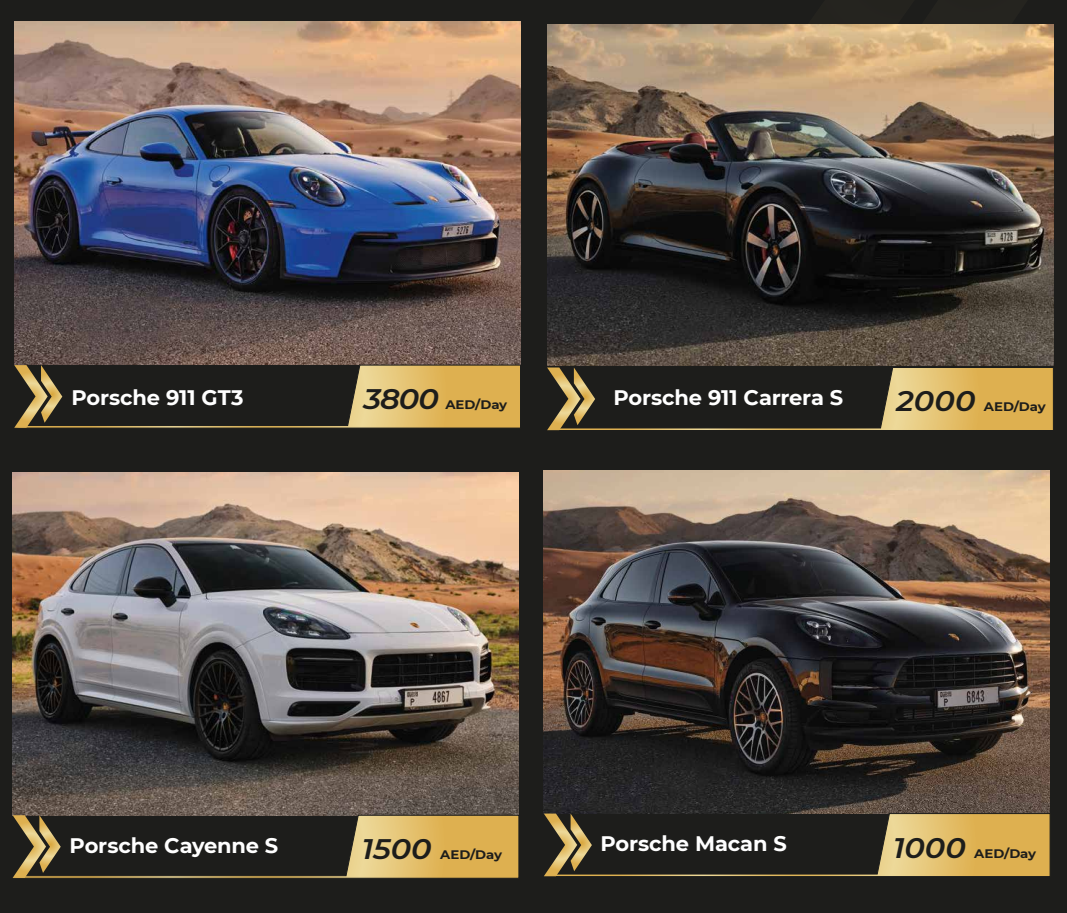
<style>
.page{position:relative;width:1067px;height:913px;background:#fff}
.page>*{position:absolute;margin:0;border:0;box-sizing:border-box;transform-origin:0 0}
.t1{font:italic 600 28.2px "Montserrat";letter-spacing:-.005em;color:#1d1d1b;scale:1.08 1}
.t2{font:700 21px "Montserrat";letter-spacing:-.01em;color:#fff}
.t3{font:700 12.4px "Montserrat";color:#1d1d1b;scale:1.08 1}
</style>
<div class="page">
<div style="left:1px;top:0;width:1066px;height:913px;background:#1d1d1b"></div>
<img style="left:0;top:0;width:507px;height:383px">
<svg style="left:14px;top:365px;width:506px;height:63px"></svg>
<img style="left:507px;top:21px;width:547px;height:344px">
<svg style="left:547px;top:367px;width:506px;height:64px"></svg>
<img style="left:0;top:430px;width:519px;height:396px">
<svg style="left:12px;top:815px;width:507px;height:64px"></svg>
<img style="left:543px;top:470px;width:507px;height:343px">
<svg style="left:543px;top:813px;width:507px;height:64px"></svg>
<svg style="left:775px;top:21px;width:279px;height:60px;background:#caa87b"></svg>
<p class="t2" style="left:71px;top:382px;width:174px">Porsche 911 GT3</p>
<h1 class="t1" style="left:363px;top:379px;width:71px">3800</h1>
<p class="t3" style="left:445px;top:396px;width:59px">AED/Day</p>
<p class="t2" style="left:613px;top:382px;width:231px">Porsche 911 Carrera S</p>
<h1 class="t1" style="left:896px;top:381px;width:75px">2000</h1>
<p class="t3" style="left:984px;top:398px;width:59px">AED/Day</p>
<p class="t2" style="left:70px;top:830px;width:210px">Porsche Cayenne S</p>
<h1 class="t1" style="left:362px;top:829px;width:66px">1500</h1>
<p class="t3" style="left:440px;top:846px;width:59px">AED/Day</p>
<p class="t2" style="left:600px;top:828px;width:188px">Porsche Macan S</p>
<h1 class="t1" style="left:893px;top:827px;width:69px">1000</h1>
<p class="t3" style="left:974px;top:844px;width:59px">AED/Day</p>
</div>
